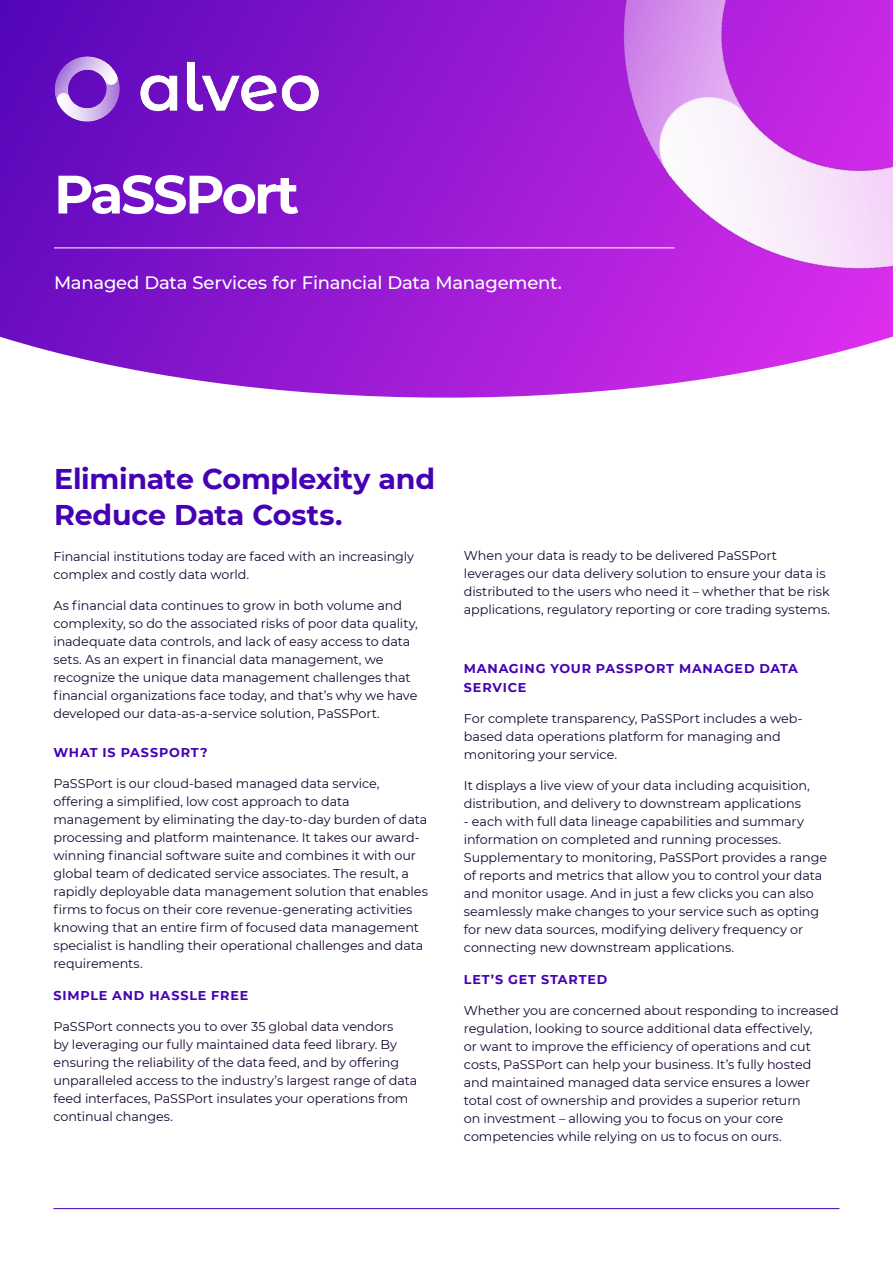
<style>
.page{position:relative;width:893px;height:1263px;background:#fff}
.page>*{position:absolute;margin:0;border:0;box-sizing:border-box;transform-origin:0 0}
.t1{font:700 54px "Montserrat";letter-spacing:-.05em;color:#fff}
.t2{font:700 28.5px/36px "Montserrat";letter-spacing:-.01em;color:#4502b3}
.t3{font:500 18px "Montserrat";letter-spacing:-.01em;color:#fff}
.t4{font:12.75px/18px "Montserrat";letter-spacing:-.005em;color:#190530}
.t5{font:700 12.75px/19.5px "Montserrat";letter-spacing:.065em;color:#4502b3}
</style>
<div class="page">
<svg style="left:0;top:0;width:589px;height:398px;background:#8c20ce"></svg>
<hr style="left:54px;top:248px;width:620px;height:1px;background:#fff">
<hr style="left:53px;top:1208px;width:786px;height:1px;background:#4502b3">
<img style="left:54px;top:46px;width:275px;height:88px">
<img style="left:546px;top:0;width:347px;height:392px">
<h1 class="t1" style="left:54px;top:155px;width:247px">PaSSPort</h1>
<h3 class="t3" style="left:54px;top:270px;width:509px">Managed Data Services for Financial Data Management.</h3>
<h2 class="t2" style="left:54px;top:460px;width:383px">Eliminate Complexity and<br>Reduce Data Costs.</h2>
<p class="t4" style="left:53px;top:547px;width:362px">Financial institutions today are faced with an increasingly complex and costly data world.</p>
<p class="t4" style="left:53px;top:596px;width:366px">As financial data continues to grow in both volume and complexity, so do the associated risks of poor data quality, inadequate data controls, and lack of easy access to data sets. As an expert in financial data management, we recognize the unique data management challenges that financial organizations face today, and that’s why we have developed our data-as-a-service solution, PaSSPort.</p>
<p class="t5" style="left:53px;top:742px;width:156px">WHAT IS PASSPORT?</p>
<p class="t4" style="left:53px;top:774px;width:376px">PaSSPort is our cloud-based managed data service, offering a simplified, low cost approach to data management by eliminating the day-to-day burden of data processing and platform maintenance. It takes our award&shy;winning financial software suite and combines it with our global team of dedicated service associates. The result, a rapidly deployable data management solution that enables firms to focus on their core revenue-generating activities knowing that an entire firm of focused data management specialist is handling their operational challenges and data requirements.</p>
<p class="t5" style="left:53px;top:985px;width:196px">SIMPLE AND HASSLE FREE</p>
<p class="t4" style="left:53px;top:1017px;width:365px">PaSSPort connects you to over 35 global data vendors<br>by leveraging our fully maintained data feed library. By ensuring the reliability of the data feed, and by offering unparalleled access to the industry’s largest range of data feed interfaces, PaSSPort insulates your operations from continual changes.</p>
<p class="t4" style="left:464px;top:546px;width:368px">When your data is ready to be delivered PaSSPort leverages our data delivery solution to ensure your data is distributed to the users who need it – whether that be risk applications, regulatory reporting or core trading systems.</p>
<p class="t5" style="left:464px;top:658px;width:335px">MANAGING YOUR PASSPORT MANAGED DATA<br>SERVICE</p>
<p class="t4" style="left:464px;top:709px;width:340px">For complete transparency, PaSSPort includes a web&shy;based data operations platform for managing and monitoring your service.</p>
<p class="t4" style="left:464px;top:776px;width:347px">It displays a live view of your data including acquisition, distribution, and delivery to downstream applications</p>
<p class="t4" style="left:464px;top:812px;width:365px">- each with full data lineage capabilities and summary information on completed and running processes.<br>Supplementary to monitoring, PaSSPort provides a range of reports and metrics that allow you to control your data and monitor usage. And in just a few clicks you can also seamlessly make changes to your service such as opting for new data sources, modifying delivery frequency or connecting new downstream applications.</p>
<p class="t5" style="left:464px;top:969px;width:145px">LET’S GET STARTED</p>
<p class="t4" style="left:464px;top:1001px;width:376px">Whether you are concerned about responding to increased regulation, looking to source additional data effectively,<br>or want to improve the efficiency of operations and cut costs, PaSSPort can help your business. It’s fully hosted and maintained managed data service ensures a lower total cost of ownership and provides a superior return<br>on investment – allowing you to focus on your core competencies while relying on us to focus on ours.</p>
</div>
